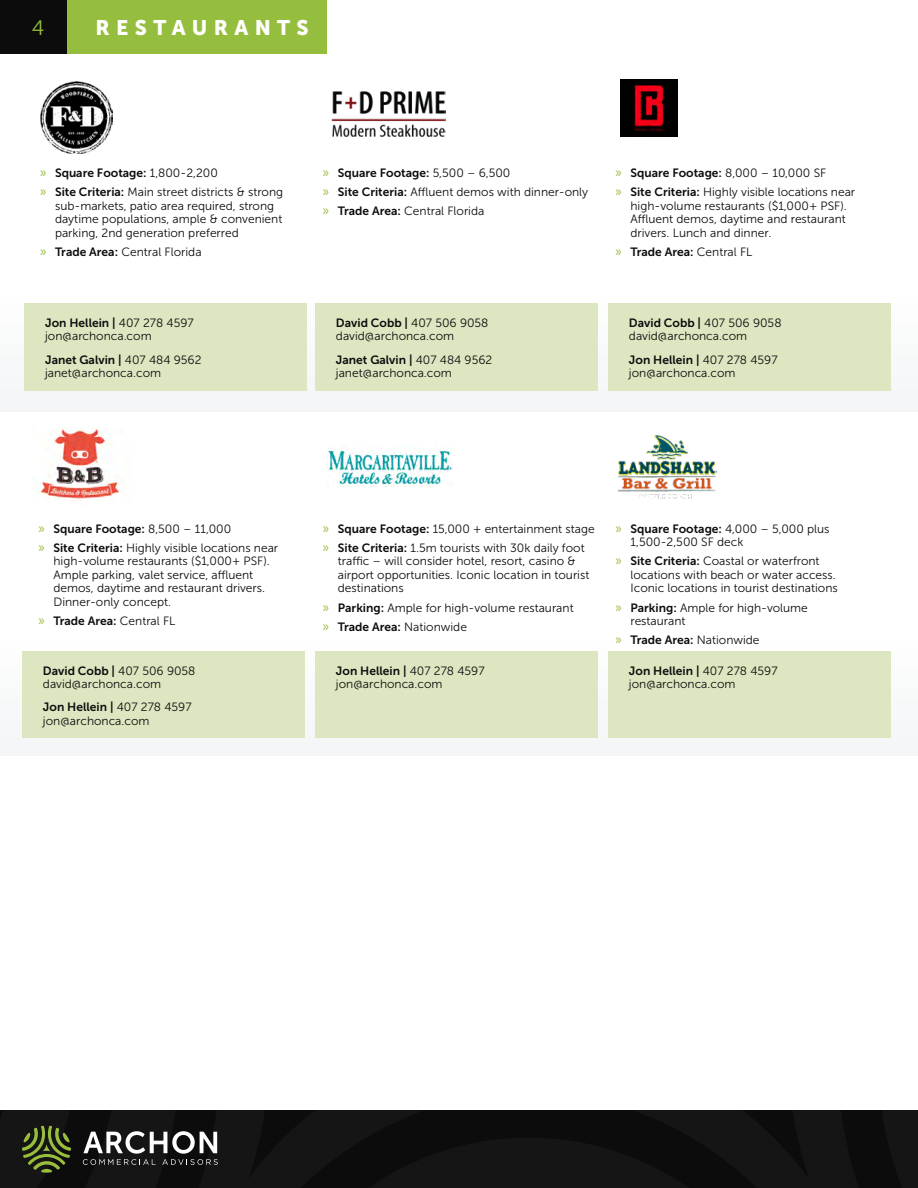
<style>
.page{position:relative;width:918px;height:1188px;background:#fff}
.page>*{position:absolute;margin:0;border:0;box-sizing:border-box;transform-origin:0 0}
.t1{font:21px "Museo Sans 900";letter-spacing:.3em;color:#fff}
.t2{font:21px "Museo Sans 300";color:#96be3e}
.t3{font:12px/13.5px "Museo Sans 300";color:#0d0c0d}
.t4{font:12px "Museo Sans 700";color:#0d0c0d}
.s1{font-family:"Myriad Pro";font-size:15px;color:#96be3e}
.s2{font-family:"Museo Sans 300"}
.s3{font-family:"Museo Sans 700"}
</style>
<div class="page">
<svg style="left:0;top:1110px;width:918px;height:78px;background:#111112"></svg>
<svg style="left:22px;top:1126px;width:49px;height:47px;background:#3f4b20"></svg>
<svg style="left:83px;top:1130px;width:135px;height:35px"></svg>
<div style="left:65px;top:0;width:262px;height:53px;background:#96be3e"></div>
<div style="left:0;top:0;width:66px;height:53px;background:#0d0c0d"></div>
<div style="left:25px;top:304px;width:282px;height:36px;background:#dce6c0"></div>
<div style="left:25px;top:340px;width:282px;height:37px;background:#dce6c0"></div>
<div style="left:25px;top:357px;width:282px;height:34px;background:#dce6c0"></div>
<img style="left:40px;top:81px;width:72px;height:72px">
<div style="left:609px;top:304px;width:282px;height:36px;background:#dce6c0"></div>
<div style="left:609px;top:340px;width:282px;height:37px;background:#dce6c0"></div>
<div style="left:609px;top:357px;width:282px;height:34px;background:#dce6c0"></div>
<div style="left:316px;top:304px;width:282px;height:36px;background:#dce6c0"></div>
<div style="left:316px;top:340px;width:282px;height:37px;background:#dce6c0"></div>
<div style="left:316px;top:357px;width:282px;height:34px;background:#dce6c0"></div>
<div style="left:316px;top:651px;width:282px;height:37px;background:#dce6c0"></div>
<div style="left:316px;top:688px;width:282px;height:37px;background:#dce6c0"></div>
<div style="left:316px;top:705px;width:282px;height:33px;background:#dce6c0"></div>
<div style="left:23px;top:651px;width:282px;height:37px;background:#dce6c0"></div>
<div style="left:23px;top:688px;width:282px;height:37px;background:#dce6c0"></div>
<div style="left:23px;top:705px;width:282px;height:33px;background:#dce6c0"></div>
<div style="left:609px;top:651px;width:282px;height:37px;background:#dce6c0"></div>
<div style="left:609px;top:688px;width:282px;height:37px;background:#dce6c0"></div>
<div style="left:609px;top:705px;width:282px;height:33px;background:#dce6c0"></div>
<img style="left:620px;top:80px;width:57px;height:57px">
<img style="left:37px;top:428px;width:85px;height:73px">
<img style="left:328px;top:445px;width:125px;height:41px">
<img style="left:332px;top:91px;width:113px;height:46px">
<img style="left:618px;top:435px;width:99px;height:63px">
<h1 class="t2" style="left:32px;top:17px;width:14px">4</h1>
<h1 class="t1" style="left:96px;top:16px;width:215px">RESTAURANTS</h1>
<p class="t4" style="left:40px;top:166px;width:179px"><span class="s1">»</span> Square Footage: <span class="s2">1,800-2,200</span></p>
<p class="t3" style="left:55px;top:185px;width:230px;text-indent:-15px"><span class="s1">»</span> <span class="s3">Site Criteria:</span> Main street districts &amp; strong sub-markets, patio area required, strong daytime populations, ample &amp; convenient parking, 2nd generation preferred</p>
<p class="t3" style="left:40px;top:245px;width:163px"><span class="s1">»</span> <span class="s3">Trade Area:</span> Central Florida</p>
<p class="t4" style="left:45px;top:316px;width:150px">Jon Hellein | <span class="s2">407 278 4597</span></p>
<p class="t3" style="left:45px;top:330px;width:108px">jon@archonca.com</p>
<p class="t4" style="left:45px;top:353px;width:158px">Janet Galvin | <span class="s2">407 484 9562</span></p>
<p class="t3" style="left:45px;top:366px;width:118px">janet@archonca.com</p>
<p class="t4" style="left:323px;top:166px;width:189px"><span class="s1">»</span> Square Footage: <span class="s2">5,500 – 6,500</span></p>
<p class="t3" style="left:323px;top:182px;width:267px;line-height:19.2px"><span class="s1">»</span> <span class="s3">Site Criteria:</span> Affluent demos with dinner-only <span class="s1">»</span> <span class="s3">Trade Area:</span> Central Florida</p>
<p class="t4" style="left:336px;top:316px;width:154px">David Cobb | <span class="s2">407 506 9058</span></p>
<p class="t3" style="left:336px;top:330px;width:120px">david@archonca.com</p>
<p class="t4" style="left:336px;top:353px;width:158px">Janet Galvin | <span class="s2">407 484 9562</span></p>
<p class="t3" style="left:336px;top:366px;width:118px">janet@archonca.com</p>
<p class="t4" style="left:615px;top:166px;width:212px"><span class="s1">»</span> Square Footage: <span class="s2">8,000 – 10,000 SF</span></p>
<p class="t3" style="left:630px;top:185px;width:226px;text-indent:-15px"><span class="s1">»</span> <span class="s3">Site Criteria:</span> Highly visible locations near high-volume restaurants ($1,000+ PSF).<br>Affluent demos, daytime and restaurant drivers. Lunch and dinner.</p>
<p class="t4" style="left:615px;top:245px;width:138px"><span class="s1">»</span> Trade Area: <span class="s2">Central FL</span></p>
<p class="t4" style="left:629px;top:316px;width:154px">David Cobb | <span class="s2">407 506 9058</span></p>
<p class="t3" style="left:629px;top:330px;width:120px">david@archonca.com</p>
<p class="t4" style="left:629px;top:353px;width:150px">Jon Hellein | <span class="s2">407 278 4597</span></p>
<p class="t3" style="left:629px;top:366px;width:108px">jon@archonca.com</p>
<p class="t4" style="left:38px;top:522px;width:194px"><span class="s1">»</span> Square Footage: <span class="s2">8,500 – 11,000</span></p>
<p class="t3" style="left:53px;top:541px;width:226px;text-indent:-15px"><span class="s1">»</span> <span class="s3">Site Criteria:</span> Highly visible locations near high-volume restaurants ($1,000+ PSF).<br>Ample parking, valet service, affluent demos, daytime and restaurant drivers.<br>Dinner-only concept.</p>
<p class="t4" style="left:38px;top:614px;width:138px"><span class="s1">»</span> Trade Area: <span class="s2">Central FL</span></p>
<p class="t4" style="left:43px;top:664px;width:154px">David Cobb | <span class="s2">407 506 9058</span></p>
<p class="t3" style="left:43px;top:677px;width:120px">david@archonca.com</p>
<p class="t4" style="left:43px;top:700px;width:150px">Jon Hellein | <span class="s2">407 278 4597</span></p>
<p class="t3" style="left:43px;top:714px;width:108px">jon@archonca.com</p>
<p class="t3" style="left:323px;top:519px;width:273px;line-height:19.2px"><span class="s1">»</span> <span class="s3">Square Footage:</span> 15,000 + entertainment stage <span class="s1">»</span> <span class="s3">Site Criteria:</span> 1.5m tourists with 30k daily foot</p>
<p class="t3" style="left:338px;top:555px;width:253px">traffic – will consider hotel, resort, casino &amp; airport opportunities. Iconic location in tourist destinations</p>
<p class="t3" style="left:323px;top:601px;width:252px"><span class="s1">»</span> <span class="s3">Parking:</span> Ample for high-volume restaurant</p>
<p class="t4" style="left:323px;top:620px;width:146px"><span class="s1">»</span> Trade Area: <span class="s2">Nationwide</span></p>
<p class="t4" style="left:336px;top:664px;width:150px">Jon Hellein | <span class="s2">407 278 4597</span></p>
<p class="t3" style="left:336px;top:677px;width:108px">jon@archonca.com</p>
<p class="t3" style="left:630px;top:522px;width:201px;text-indent:-15px"><span class="s1">»</span> <span class="s3">Square Footage:</span> 4,000 – 5,000 plus<br>1,500-2,500 SF deck</p>
<p class="t3" style="left:630px;top:555px;width:209px;text-indent:-15px"><span class="s1">»</span> <span class="s3">Site Criteria:</span> Coastal or waterfront locations with beach or water access.<br>Iconic locations in tourist destinations</p>
<p class="t3" style="left:630px;top:601px;width:179px;text-indent:-15px"><span class="s1">»</span> <span class="s3">Parking:</span> Ample for high-volume restaurant</p>
<p class="t4" style="left:615px;top:633px;width:146px"><span class="s1">»</span> Trade Area: <span class="s2">Nationwide</span></p>
<p class="t4" style="left:629px;top:664px;width:150px">Jon Hellein | <span class="s2">407 278 4597</span></p>
<p class="t3" style="left:629px;top:677px;width:108px">jon@archonca.com</p>
</div>
